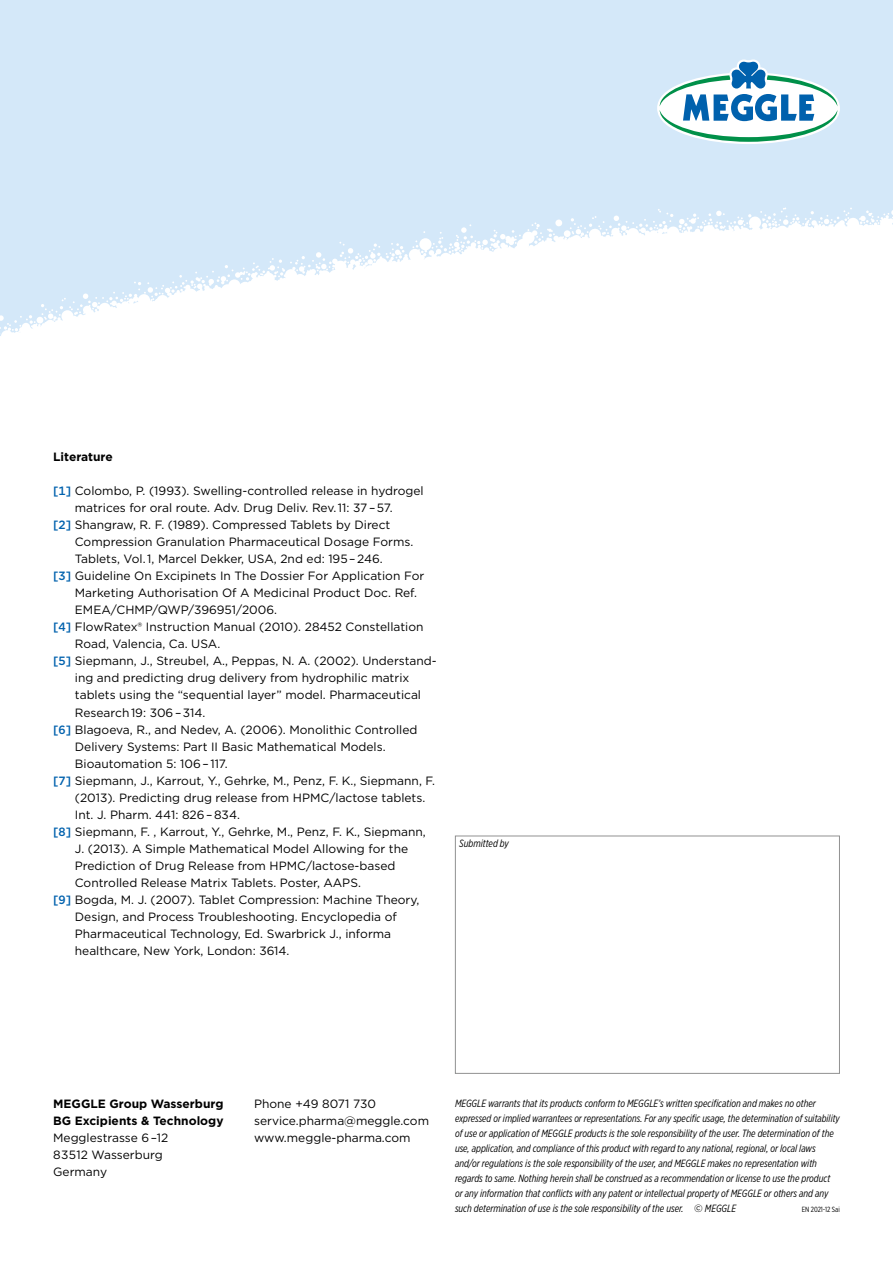
<style>
.page{position:relative;width:893px;height:1263px;background:#fff}
.page>*{position:absolute;margin:0;border:0;box-sizing:border-box;transform-origin:0 0}
.t1{font:12px/17px "Gotham";color:#000}
.t2{font:700 12px/17px "Gotham";color:#000}
.t3{font:italic 10.5px/15px "Gotham X Narrow";color:#000}
.t4{font:7.5px "Gotham X Narrow";color:#000}
.s1{font-weight:500;color:#0061ad}
.s2{font-family:"Gotham";font-style:normal}
</style>
<div class="page">
<div style="left:0;top:0;width:893px;height:357px;background:#d4e8f9"></div>
<svg style="left:0;top:207px;width:893px;height:150px;fill:#fff"></svg>
<svg style="left:657px;top:60px;width:183px;height:84px"></svg>
<div style="left:455px;top:836px;width:385px;height:238px;border:1px solid #919292"></div>
<p class="t2" style="left:53px;top:449px;width:61px">Literature</p>
<p class="t1" style="left:53px;top:482px;width:372px"><span class="s1">[1]</span> Colombo, P. (1993). Swelling-controlled release in hydrogel</p>
<p class="t1" style="left:75px;top:499px;width:319px">matrices for oral route. Adv. Drug Deliv. Rev. 11: 37 – 57.</p>
<p class="t1" style="left:53px;top:516px;width:339px"><span class="s1">[2]</span> Shangraw, R. F. (1989). Compressed Tablets by Direct</p>
<p class="t1" style="left:75px;top:533px;width:340px">Compression Granulation Pharmaceutical Dosage Forms.</p>
<p class="t1" style="left:75px;top:550px;width:309px">Tablets, Vol. 1, Marcel Dekker, USA, 2nd ed: 195 – 246.</p>
<p class="t1" style="left:53px;top:567px;width:373px"><span class="s1">[3]</span> Guideline On Excipinets In The Dossier For Application For</p>
<p class="t1" style="left:75px;top:584px;width:344px">Marketing Authorisation Of A Medicinal Product Doc. Ref.</p>
<p class="t1" style="left:75px;top:601px;width:204px">EMEA/CHMP/QWP/396951/2006.</p>
<p class="t1" style="left:53px;top:618px;width:372px"><span class="s1">[4]</span> FlowRatex® Instruction Manual (2010). 28452 Constellation</p>
<p class="t1" style="left:75px;top:635px;width:147px">Road, Valencia, Ca. USA.</p>
<p class="t1" style="left:53px;top:652px;width:385px"><span class="s1">[5]</span> Siepmann, J., Streubel, A., Peppas, N. A. (2002). Understand-</p>
<p class="t1" style="left:75px;top:669px;width:336px">ing and predicting drug delivery from hydrophilic matrix</p>
<p class="t1" style="left:75px;top:686px;width:348px">tablets using the “sequential layer” model. Pharmaceutical</p>
<p class="t1" style="left:75px;top:703px;width:132px">Research 19: 306 – 314.</p>
<p class="t1" style="left:53px;top:720px;width:366px"><span class="s1">[6]</span> Blagoeva, R., and Nedev, A. (2006). Monolithic Controlled</p>
<p class="t1" style="left:75px;top:737px;width:312px">Delivery Systems: Part II Basic Mathematical Models.</p>
<p class="t1" style="left:75px;top:754px;width:154px">Bioautomation 5: 106 – 117.</p>
<p class="t1" style="left:53px;top:771px;width:383px"><span class="s1">[7]</span> Siepmann, J., Karrout, Y., Gehrke, M., Penz, F. K., Siepmann, F.</p>
<p class="t1" style="left:75px;top:788px;width:352px">(2013). Predicting drug release from HPMC/lactose tablets.</p>
<p class="t1" style="left:75px;top:805px;width:167px">Int. J. Pharm. 441: 826 – 834.</p>
<p class="t1" style="left:53px;top:822px;width:374px"><span class="s1">[8]</span> Siepmann, F. , Karrout, Y., Gehrke, M., Penz, F. K., Siepmann,</p>
<p class="t1" style="left:75px;top:839px;width:335px">J. (2013). A Simple Mathematical Model Allowing for the</p>
<p class="t1" style="left:75px;top:856px;width:322px">Prediction of Drug Release from HPMC/lactose-based</p>
<p class="t1" style="left:75px;top:873px;width:288px">Controlled Release Matrix Tablets. Poster, AAPS.</p>
<p class="t1" style="left:53px;top:890px;width:368px"><span class="s1">[9]</span> Bogda, M. J. (2007). Tablet Compression: Machine Theory,</p>
<p class="t1" style="left:75px;top:907px;width:324px">Design, and Process Troubleshooting. Encyclopedia of</p>
<p class="t1" style="left:75px;top:924px;width:318px">Pharmaceutical Technology, Ed. Swarbrick J., informa</p>
<p class="t1" style="left:75px;top:941px;width:216px">healthcare, New York, London: 3614.</p>
<p class="t3" style="left:459px;top:836px;width:51px">Submitted by</p>
<p class="t2" style="left:53px;top:1095px;width:172px">MEGGLE Group Wasserburg<br>BG Excipients &amp; Technology</p>
<p class="t1" style="left:53px;top:1146px;width:111px">83512 Wasserburg</p>
<p class="t1" style="left:53px;top:1129px;width:117px">Megglestrasse 6 –12</p>
<p class="t1" style="left:53px;top:1163px;width:56px">Germany</p>
<p class="t1" style="left:254px;top:1095px;width:177px">Phone +49 8071 730 service.pharma@meggle.com www.meggle-pharma.com</p>
<p class="t3" style="left:455px;top:1095px;width:386px">MEGGLE warrants that its products conform to MEGGLE’s written specification and makes no other expressed or implied warrantees or representations. For any specific usage, the determination of suitability of use or application of MEGGLE products is the sole responsibility of the user. The determination of the use, application, and compliance of this product with regard to any national, regional, or local laws and/or regulations is the sole responsibility of the user, and MEGGLE makes no representation with regards to same. Nothing herein shall be construed as a recommendation or license to use the product or any information that conflicts with any patent or intellectual property of MEGGLE or others and any such determination of use is the sole responsibility of the user. <span class="s2">©</span> MEGGLE</p>
<p class="t4" style="left:802px;top:1204px;width:39px">EN 2021-12 Sai</p>
</div>
